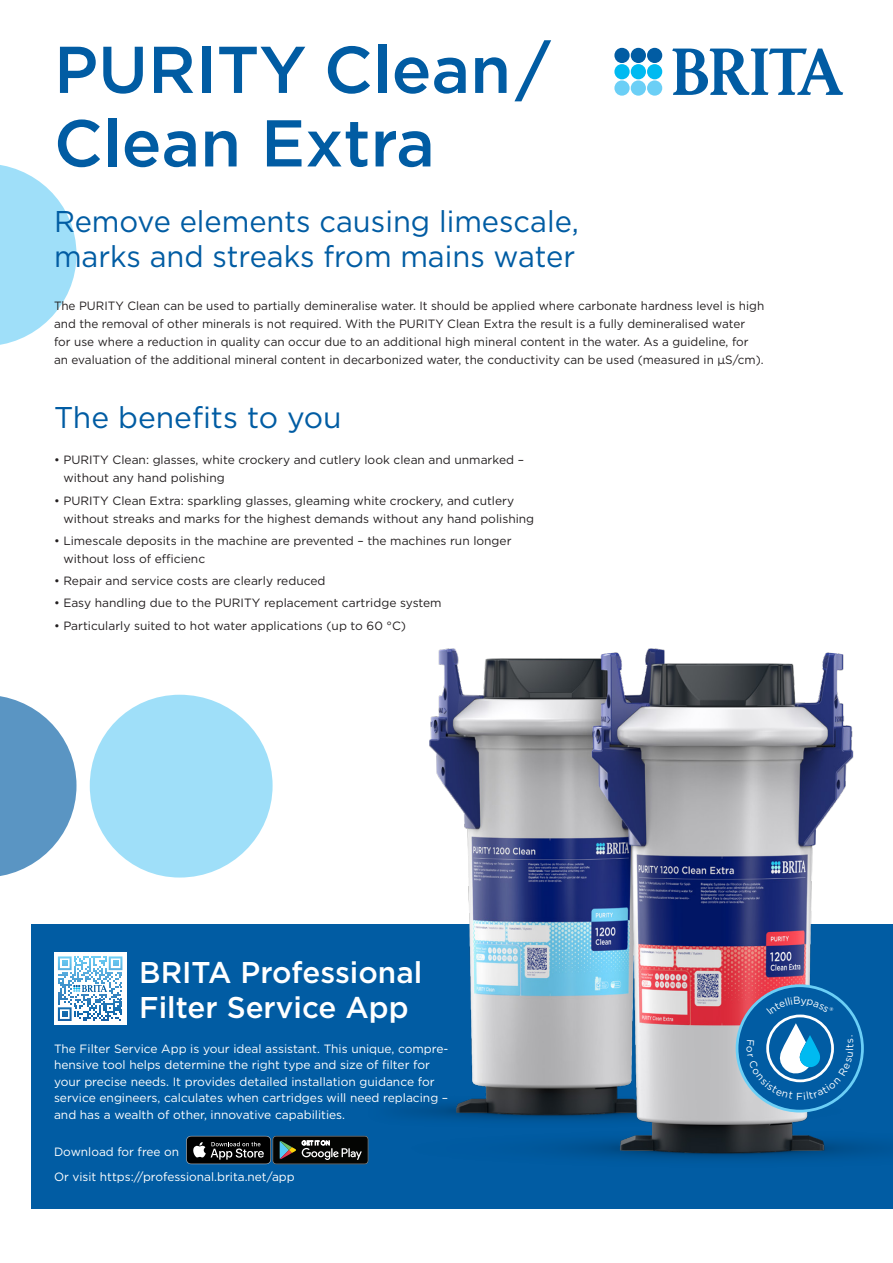
<style>
.page{position:relative;width:893px;height:1263px;background:#fff}
.page>*{position:absolute;margin:0;border:0;box-sizing:border-box;transform-origin:0 0}
.t1{font:500 66px/73.5px "Gotham";color:#015ca3}
.t2{font:30px/34.5px "Gotham";color:#015ca3}
.t3{font:500 30px/34.5px "Gotham";color:#fff}
.t4{font:12px/18px "Gotham";color:#231f20}
.t5{font:12px/16.5px "Gotham";color:#fff}
</style>
<div class="page">
<svg style="left:0;top:696px;width:77px;height:180px"></svg>
<svg style="left:0;top:165px;width:77px;height:180px"></svg>
<div style="left:90px;top:695px;width:183px;height:182px;background:#9fdff9;border-radius:50%"></div>
<div style="left:31px;top:924px;width:862px;height:285px;background:#015ca3"></div>
<svg style="left:186px;top:1136px;width:164px;height:28px;background:#303333"></svg>
<div style="left:54px;top:952px;width:72px;height:73px;background:#fff"></div>
<svg style="left:58px;top:956px;width:64px;height:65px"></svg>
<svg style="left:73px;top:985px;width:34px;height:7px"></svg>
<div style="left:647px;top:80px;width:15px;height:16px;background:#6bcff6;border-radius:50%"></div>
<div style="left:631px;top:80px;width:15px;height:16px;background:#6bcff6;border-radius:50%"></div>
<div style="left:614px;top:80px;width:16px;height:16px;background:#6bcff6;border-radius:50%"></div>
<div style="left:647px;top:48px;width:15px;height:15px;background:#015ca3;border-radius:50%"></div>
<div style="left:631px;top:48px;width:15px;height:15px;background:#015ca3;border-radius:50%"></div>
<div style="left:614px;top:48px;width:16px;height:15px;background:#015ca3;border-radius:50%"></div>
<div style="left:647px;top:64px;width:15px;height:15px;background:#00baf1;border-radius:50%"></div>
<div style="left:631px;top:64px;width:15px;height:15px;background:#00baf1;border-radius:50%"></div>
<div style="left:614px;top:64px;width:16px;height:15px;background:#00baf1;border-radius:50%"></div>
<svg style="left:672px;top:49px;width:171px;height:46px"></svg>
<img style="left:350px;top:648px;width:543px;height:517px">
<svg style="left:736px;top:984px;width:128px;height:128px"></svg>
<h1 class="t1" style="left:54px;top:32px;width:498px">PURITY Clean /<br>Clean Extra</h1>
<h2 class="t2" style="left:54px;top:204px;width:526px">Remove elements causing limescale, marks and streaks from mains water</h2>
<p class="t4" style="left:54px;top:296px;width:712px">The PURITY Clean can be used to partially demineralise water. It should be applied where carbonate hardness level is high and the removal of other minerals is not required. With the PURITY Clean Extra the result is a fully demineralised water for use where a reduction in quality can occur due to an additional high mineral content in the water. As a guideline, for an evaluation of the additional mineral content in decarbonized water, the conductivity can be used (measured in μS/cm).</p>
<h2 class="t2" style="left:54px;top:399px;width:289px">The benefits to you</h2>
<p class="t4" style="left:63px;top:451px;width:462px;text-indent:-9px">• PURITY Clean: glasses, white crockery and cutlery look clean and unmarked – without any hand polishing</p>
<p class="t4" style="left:63px;top:491px;width:472px;text-indent:-9px">• PURITY Clean Extra: sparkling glasses, gleaming white crockery, and cutlery without streaks and marks for the highest demands without any hand polishing</p>
<p class="t4" style="left:63px;top:531px;width:450px;text-indent:-9px">• Limescale deposits in the machine are prevented – the machines run longer without loss of efficienc</p>
<p class="t4" style="left:54px;top:571px;width:273px">• Repair and service costs are clearly reduced</p>
<p class="t4" style="left:54px;top:594px;width:389px">• Easy handling due to the PURITY replacement cartridge system</p>
<p class="t4" style="left:54px;top:616px;width:354px">• Particularly suited to hot water applications (up to 60 °C)</p>
<h2 class="t3" style="left:139px;top:955px;width:284px">BRITA Professional<br>Filter Service App</h2>
<p class="t5" style="left:54px;top:1040px;width:396px">The Filter Service App is your ideal assistant. This unique, compre&shy;hensive tool helps determine the right type and size of filter for your precise needs. It provides detailed installation guidance for service engineers, calculates when cartridges will need replacing – and has a wealth of other, innovative capabilities.</p>
<p class="t5" style="left:54px;top:1143px;width:127px">Download for free on</p>
<p class="t5" style="left:54px;top:1168px;width:242px">Or visit https://professional.brita.net/app</p>
</div>
